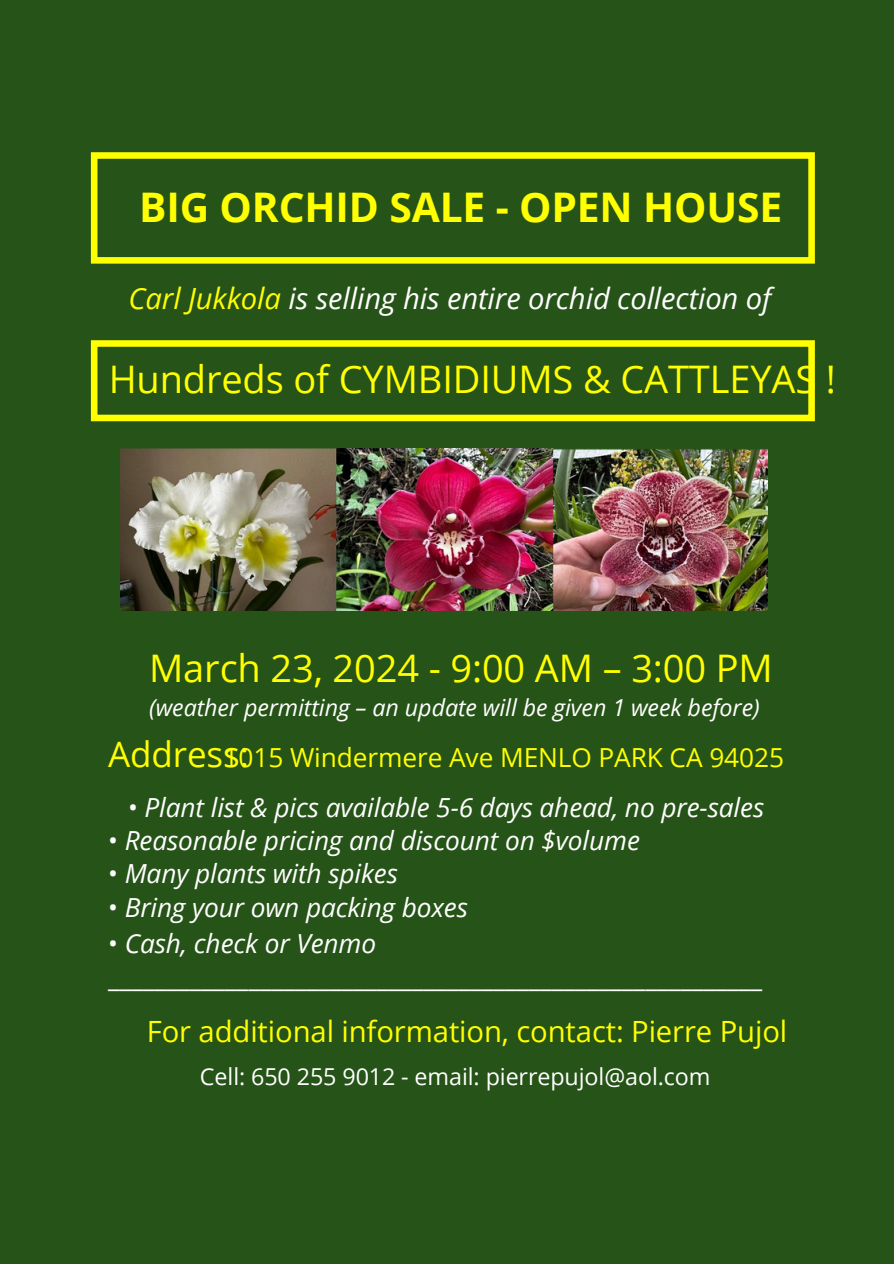
<style>
.page{position:relative;width:894px;height:1264px;background:#fff}
.page>*{position:absolute;margin:0;border:0;box-sizing:border-box;transform-origin:0 0}
.t1{font:700 40.8px "Open Sans";letter-spacing:-.005em;color:#ff0}
.t2{font:37.95px "Open Sans";letter-spacing:-.005em;color:#ff0}
.t3{font:italic 29.25px "Open Sans";letter-spacing:-.005em;color:#fff}
.t4{font:29.25px "Open Sans";letter-spacing:-.005em;color:#ff0}
.t5{font:italic 26.25px "Open Sans";letter-spacing:-.005em;color:#fff}
.t6{font:26.25px/33.9px "Open Sans";color:#fff}
.t7{font:26.25px "Open Sans";letter-spacing:-.005em;color:#ff0}
.t8{font:italic 23.25px "Open Sans";letter-spacing:-.005em;color:#fff}
.t9{font:23.25px "Open Sans";letter-spacing:-.005em;color:#fff}
.s1{color:#ff0}
.s2{font-size:34.95px}
.s3{font-style:normal}
.s4{font-style:italic}
</style>
<div class="page">
<div style="left:0;top:0;width:893px;height:1263px;background:#265317"></div>
<img style="left:120px;top:448px;width:647px;height:162px">
<div style="left:91px;top:152px;width:723px;height:112px;border:7px solid #ff0"></div>
<div style="left:91px;top:340px;width:723px;height:81px;border:7px solid #ff0"></div>
<h1 class="t1" style="left:139px;top:178px;width:644px">BIG ORCHID SALE - OPEN HOUSE</h1>
<p class="t3" style="left:128px;top:278px;width:644px"><span class="s1">Carl Jukkola</span> is selling his entire orchid collection of</p>
<h2 class="t2" style="left:109px;top:353px;width:728px">Hundreds of CYMBIDIUMS &amp; CATTLEYAS !</h2>
<h2 class="t2" style="left:149px;top:641px;width:625px">March 23, 2024 - 9:00 AM – 3:00 PM</h2>
<p class="t8" style="left:149px;top:691px;width:612px">(weather permitting – an update will be given 1 week before)</p>
<p class="t7" style="left:108px;top:739px;width:677px"><span class="s2">Address</span>10<span class="s2">:</span> 15 Windermere Ave MENLO PARK CA 94025</p>
<p class="t5" style="left:128px;top:789px;width:637px"><span class="s3">•</span> Plant list &amp; pics available 5-6 days ahead, no pre-sales</p>
<p class="t5" style="left:108px;top:822px;width:533px"><span class="s3">•</span> Reasonable pricing and discount on $volume</p>
<p class="t5" style="left:108px;top:855px;width:291px"><span class="s3">•</span> Many plants with spikes</p>
<p class="t5" style="left:108px;top:888px;width:361px"><span class="s3">•</span> Bring your own packing boxes</p>
<p class="t6" style="left:108px;top:926px;width:655px">• <span class="s4">Cash, check or Venmo </span>________________________________________________________</p>
<p class="t4" style="left:147px;top:1010px;width:642px">For additional information, contact: Pierre Pujol</p>
<p class="t9" style="left:200px;top:1060px;width:512px">Cell: 650 255 9012 - email: pierrepujol@aol.com</p>
</div>
